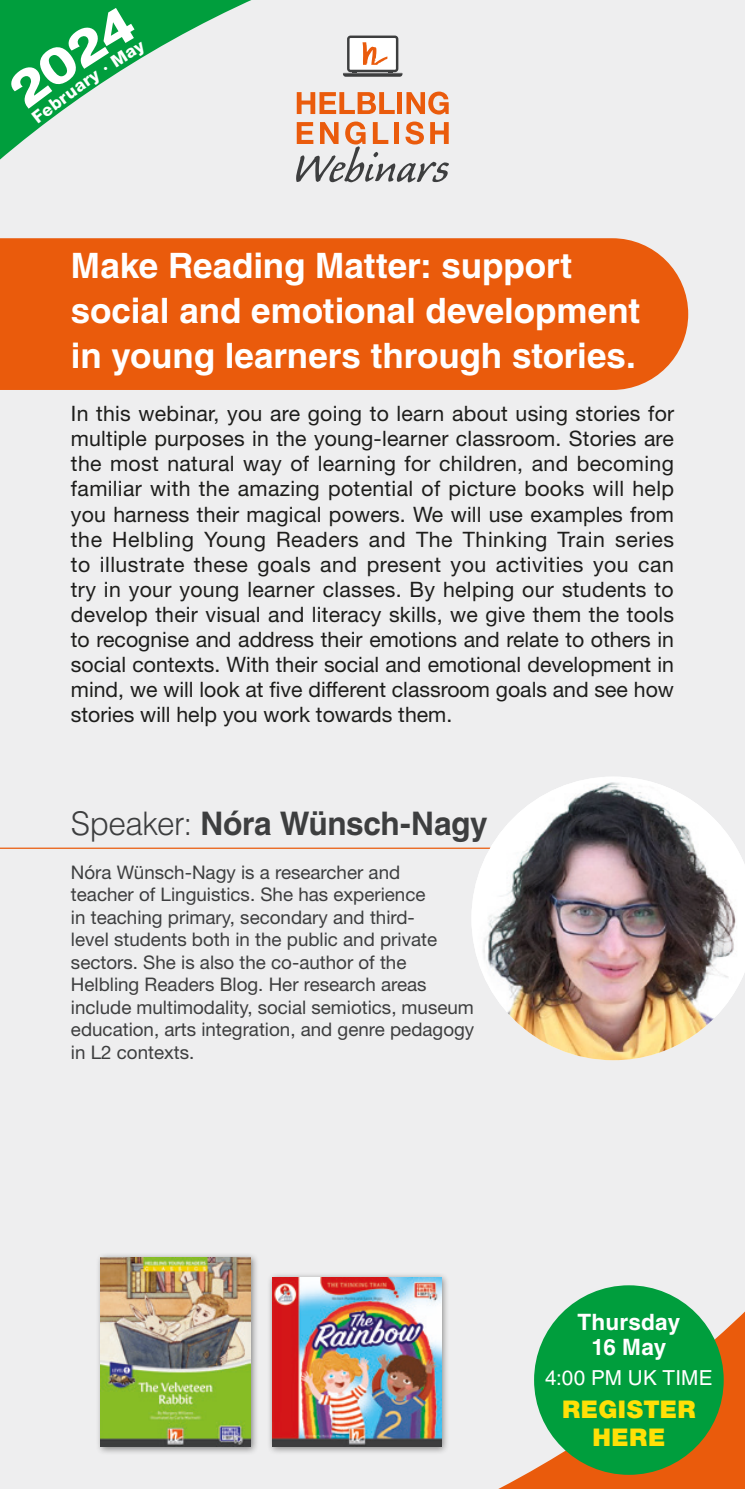
<style>
.page{position:relative;width:745px;height:1489px;background:#fff}
.page>*{position:absolute;margin:0;border:0;box-sizing:border-box;transform-origin:0 0}
.t1{font:700 35px/45px "Helvetica LT Std";letter-spacing:-.005em;color:#fff}
.t2{font:700 32.5px "Helvetica LT Std";letter-spacing:-.015em;color:#3d3e3f}
.t3{font:900 24.5px/28.2px "Helvetica Neue LT Std";letter-spacing:.025em;color:#ffe007;text-align:center}
.t4{font:700 22.5px/24.5px "Helvetica LT Std";letter-spacing:.005em;color:#fff;text-align:center}
.t5{font:21.25px/25px "Helvetica Neue LT Std";color:#1d1d1b;text-align:justify}
.t6{font:20.75px "Helvetica LT Std";letter-spacing:.01em;color:#fff}
.t7{font:18.75px/22.5px "Helvetica Neue LT Std";color:#3d3e3f}
.s1{font-weight:300}
</style>
<div class="page">
<div style="left:0;top:0;width:744px;height:1488px;background:#eeeeef"></div>
<svg style="left:0;top:0;width:252px;height:160px"></svg>
<svg style="left:500px;top:1290px;width:244px;height:198px"></svg>
<svg style="left:296px;top:92px;width:98px;height:22px"></svg>
<div style="left:397px;top:92px;width:5px;height:22px;background:#ea5b0c"></div>
<svg style="left:406px;top:92px;width:42px;height:22px"></svg>
<svg style="left:296px;top:121px;width:152px;height:61px"></svg>
<svg style="left:343px;top:36px;width:59px;height:41px;background:#cabeb7"></svg>
<div style="left:0;top:238px;width:687px;height:152px;background:#ea5b0c"></div>
<div style="left:533px;top:1285px;width:190px;height:189px;background:#009e3d;border-radius:50%"></div>
<hr style="left:0;top:847px;width:494px;height:1px;background:#ea5b0c">
<img style="left:471px;top:777px;width:273px;height:283px">
<div style="left:267px;top:1272px;width:182px;height:182px;background:#1d1d1b;opacity:.5"></div>
<img style="left:272px;top:1277px;width:169px;height:169px">
<div style="left:95px;top:1252px;width:163px;height:202px;background:#1d1d1b;opacity:.5"></div>
<img style="left:101px;top:1257px;width:149px;height:189px">
<svg style="left:9px;top:8px;width:138px;height:116px"></svg>
<h1 class="t1" style="left:71px;top:243px;width:570px">Make Reading Matter: support social and emotional development in young learners through stories.</h1>
<p class="t5" style="left:71px;top:401px;width:604px">In this webinar, you are going to learn about using stories for multiple purposes in the young-learner classroom. Stories are the most natural way of learning for children, and becoming familiar with the amazing potential of picture books will help you harness their magical powers. We will use examples from the Helbling Young Readers and The Thinking Train series to illustrate these goals and present you activities you can try in your young learner classes. By helping our students to develop their visual and literacy skills, we give them the tools to recognise and address their emotions and relate to others in social contexts. With their social and emotional development in mind, we will look at five different classroom goals and see how stories will help you work towards them.</p>
<h2 class="t2" style="left:71px;top:803px;width:418px"><span class="s1">Speaker:</span> Nóra Wünsch-Nagy</h2>
<p class="t7" style="left:71px;top:860px;width:404px">Nóra Wünsch-Nagy is a researcher and<br>teacher of Linguistics. She has experience<br>in teaching primary, secondary and third-<br>level students both in the public and private sectors. She is also the co-author of the Helbling Readers Blog. Her research areas include multimodality, social semiotics, museum education, arts integration, and genre pedagogy in L2 contexts.</p>
<p class="t4" style="left:577px;top:1309px;width:104px">Thursday<br>16 May</p>
<p class="t6" style="left:545px;top:1365px;width:169px">4:00 PM UK TIME</p>
<p class="t3" style="left:561px;top:1394px;width:135px">REGISTER<br>HERE</p>
</div>
